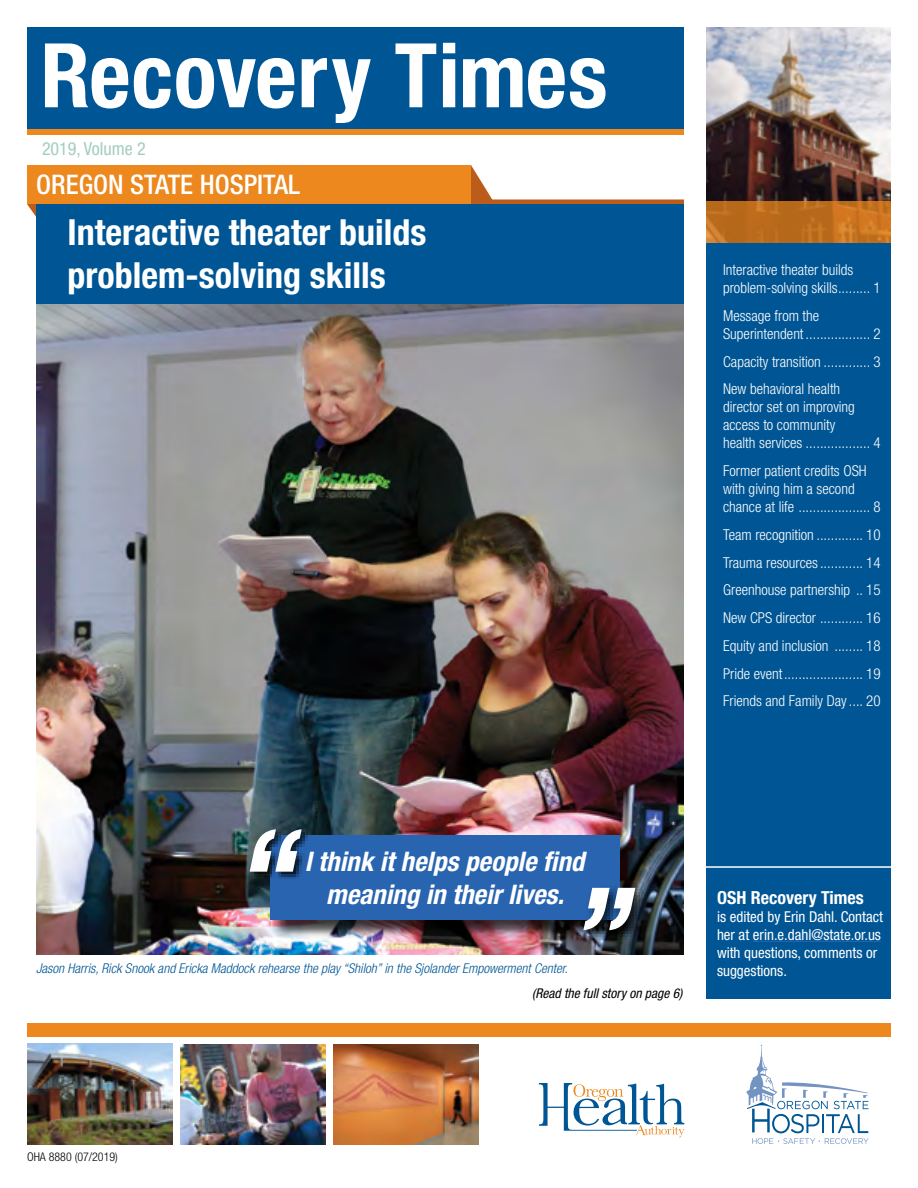
<style>
.page{position:relative;width:918px;height:1188px;background:#fff}
.page>*{position:absolute;margin:0;border:0;box-sizing:border-box;transform-origin:0 0}
.t1{font:italic 700 condensed 132px "Helvetica Neue LT Pro";color:#fff}
.t2{font:700 condensed 89.25px "Helvetica Neue LT Pro";letter-spacing:.01em;color:#fff}
.t3{font:700 condensed 36px/43.2px "Helvetica Neue LT Pro";color:#fff}
.t4{font:italic 700 condensed 27px/32.4px "Helvetica Neue LT Pro";color:#fff;text-align:center}
.t5{font:500 condensed 27px "Helvetica Neue LT Pro";color:#fff}
.t6{font:700 condensed 18px "Helvetica Neue LT Pro";color:#fff}
.t7{font:condensed 18px "Helvetica Neue LT Pro";color:#a4cdbf}
.t8{font:300 condensed 15px/27.8px "Helvetica Neue LT Pro";color:#fff}
.t9{font:condensed 15px/18px "Helvetica Neue LT Pro";color:#fff}
.t10{font:italic 300 condensed 13.5px "Helvetica Neue LT Pro";color:#005695}
.t11{font:italic condensed 13.5px "Helvetica Neue LT Pro";color:#000}
.t12{font:300 condensed 12px "Helvetica Neue LT Pro";color:#000}
</style>
<div class="page">
<svg style="left:27px;top:204px;width:9px;height:13px"></svg>
<div style="left:36px;top:202px;width:648px;height:102px;background:#005695"></div>
<img style="left:706px;top:27px;width:185px;height:174px">
<div style="left:706px;top:243px;width:185px;height:756px;background:#005695"></div>
<div style="left:27px;top:27px;width:657px;height:107px;background:#005695"></div>
<hr style="left:753px;top:941px;width:128px;height:1px;background:#2864b0">
<div style="left:27px;top:1023px;width:864px;height:13px;background:#ec881d"></div>
<svg style="left:539px;top:1083px;width:145px;height:55px"></svg>
<svg style="left:746px;top:1045px;width:123px;height:99px"></svg>
<div style="left:27px;top:129px;width:657px;height:6px;background:#ec881d"></div>
<hr style="left:704px;top:866px;width:194px;height:2px;background:#fff">
<svg style="left:706px;top:201px;width:185px;height:42px;fill:#bb6b1b"></svg>
<svg style="left:27px;top:1043px;width:299px;height:102px"></svg>
<img style="left:27px;top:1044px;width:145px;height:100px">
<img style="left:180px;top:1044px;width:146px;height:100px">
<img style="left:333px;top:1044px;width:145px;height:100px">
<hr style="left:423px;top:200px;width:261px;height:4px;background:#bb5c1b">
<div style="left:27px;top:165px;width:373px;height:39px;background:#ec881d"></div>
<div style="left:36px;top:165px;width:435px;height:39px;background:#ec881d"></div>
<svg style="left:471px;top:165px;width:24px;height:35px"></svg>
<img style="left:36px;top:304px;width:648px;height:651px">
<div style="left:272px;top:838px;width:366px;height:100px;background:#000;opacity:.75"></div>
<div style="left:270px;top:835px;width:350px;height:85px;background:#2864b0"></div>
<div style="left:250px;top:829px;width:58px;height:50px;background:#000;opacity:.75"></div>
<div style="left:581px;top:885px;width:67px;height:59px;background:#000;opacity:.75"></div>
<h2 class="t2" style="left:40px;top:22px;width:569px">Recovery Times</h2>
<p class="t7" style="left:42px;top:138px;width:105px">2019, Volume 2</p>
<h3 class="t5" style="left:36px;top:168px;width:266px">OREGON STATE HOSPITAL</h3>
<h3 class="t3" style="left:68px;top:211px;width:361px">Interactive theater builds problem-solving skills</h3>
<p class="t8" style="left:723px;top:261px;width:159px;line-height:18px">Interactive theater builds problem-solving skills......... 1</p>
<p class="t8" style="left:723px;top:307px;width:159px;line-height:18px">Message from the<br>Superintendent .................. 2</p>
<p class="t8" style="left:723px;top:347px;width:159px">Capacity transition ............. 3<br>New behavioral health</p>
<p class="t8" style="left:723px;top:398px;width:159px;line-height:18px">director set on improving access to community<br>health services .................. 4</p>
<p class="t8" style="left:723px;top:462px;width:159px;line-height:18px">Former patient credits OSH with giving him a second chance at life .................... 8</p>
<p class="t8" style="left:723px;top:521px;width:159px;text-align:justify">Team recognition ............. 10<br>Trauma resources............ 14<br>Greenhouse partnership .. 15<br>New CPS director ............ 16<br>Equity and inclusion ........ 18<br>Pride event...................... 19<br>Friends and Family Day.... 20</p>
<h1 class="t1" style="left:230px;top:798px;width:63px">“</h1>
<h3 class="t4" style="left:305px;top:845px;width:281px">I think it helps people find meaning in their lives.</h3>
<h1 class="t1" style="left:564px;top:856px;width:63px">”</h1>
<p class="t10" style="left:36px;top:960px;width:533px">Jason Harris, Rick Snook and Ericka Maddock rehearse the play “Shiloh” in the Sjolander Empowerment Center.</p>
<p class="t11" style="left:532px;top:986px;width:152px">(Read the full story on page 6)</p>
<p class="t6" style="left:717px;top:887px;width:148px">OSH Recovery Times</p>
<p class="t9" style="left:717px;top:907px;width:168px">is edited by Erin Dahl. Contact her at erin.e.dahl@state.or.us with questions, comments or suggestions.</p>
<p class="t12" style="left:27px;top:1150px;width:92px">OHA 8880 (07/2019)</p>
</div>
